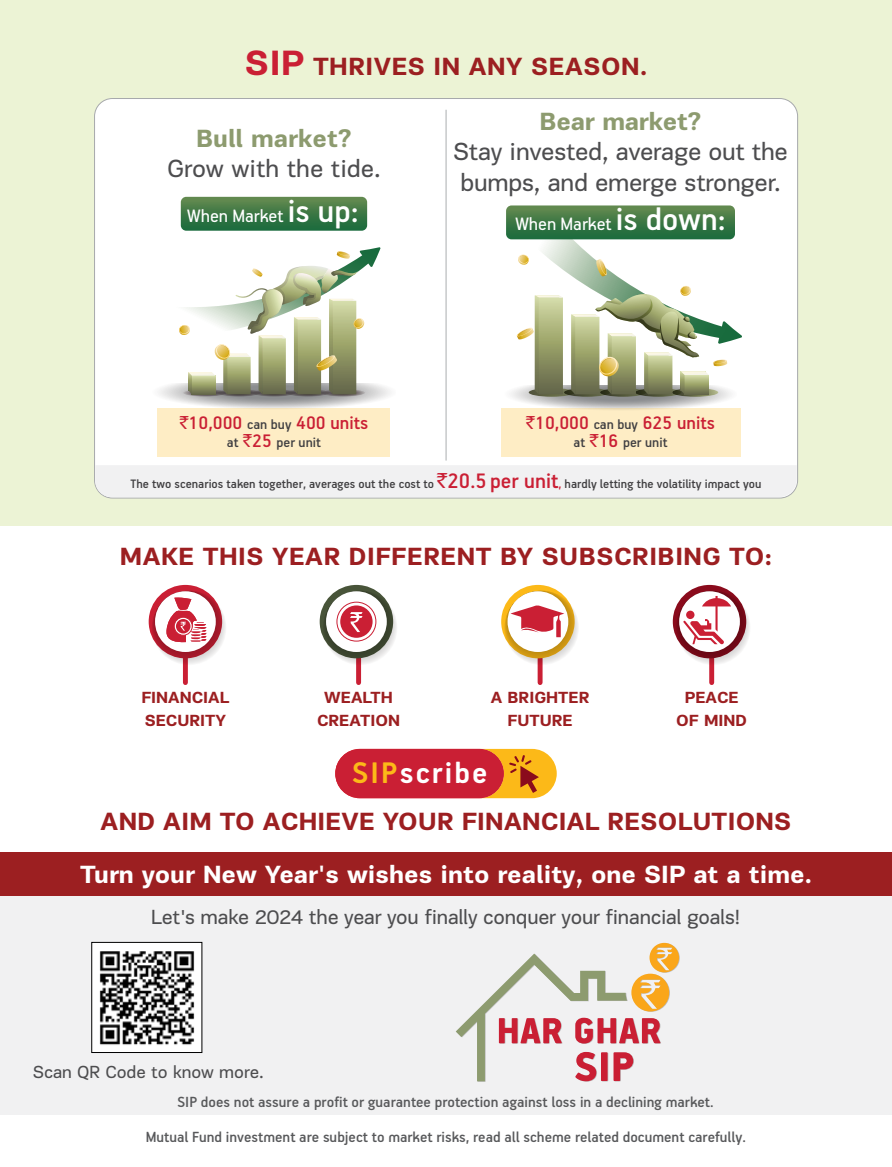
<style>
.page{position:relative;width:892px;height:1167px;background:#fff}
.page>*{position:absolute;margin:0;border:0;box-sizing:border-box;transform-origin:0 0}
.t1{font:700 33.45px "PF Handbook Pro";letter-spacing:.065em;color:#fff}
.t2{font:700 25.5px "PF Encore Sans Pro";letter-spacing:.02em;color:#9c1f21}
.t3{font:25.5px/30.6px "PF Encore Sans Pro";letter-spacing:-.01em;color:#4d4d4f}
.t4{font:700 25.5px "PF Encore Sans Pro";color:#fff}
.t5{font:700 25.5px "PF Encore Sans Pro";letter-spacing:-.005em;color:#8d9b6f}
.t6{font:21px "PF Encore Sans Pro";letter-spacing:-.01em;color:#4d4d4f}
.t7{font:500 20.25px "PF Handbook Pro";color:#ca1f34}
.t8{font:20.1px "PF Handbook Pro";color:#fff}
.t9{font:18px "PF Encore Sans Pro";color:#4d4d4f}
.t10{font:500 16.5px "PF Handbook Pro";color:#58595b}
.t11{font:700 16.5px/22.8px "PF Encore Sans Pro";color:#9c1f21;text-align:center}
.t12{font:500 15.3px "PF Handbook Pro";color:#414042}
.t13{font:500 13.65px "PF Handbook Pro";color:#414042}
.s1{font-size:36px;color:#ca1f34}
.s2{font-weight:500;font-size:35.55px}
.s3{font-family:"Rupee Foradian";font-weight:400;font-size:17.85px}
.s4{font-size:15.3px;color:#414042}
.s5{font-family:"Rupee Foradian";font-weight:400;font-size:17.85px;color:#ca1f34}
.s6{font-size:20.25px;color:#ca1f34}
.s7{font-family:"Rupee Foradian";font-weight:400;font-size:20.55px;color:#ca1f34}
.s8{font-size:23.4px;color:#ca1f34}
.s9{color:#ca1f34}
.s10{color:#fcb918}
</style>
<div class="page">
<div style="left:0;top:0;width:891px;height:525px;background:#ecf3d5"></div>
<div style="left:0;top:853px;width:891px;height:262px;background:#f1f1f2"></div>
<div style="left:0;top:853px;width:891px;height:43px;background:#9c1f21"></div>
<div style="left:335px;top:749px;width:169px;height:49px;background:#ca1f34;border-radius:25px"></div>
<svg style="left:483px;top:749px;width:73px;height:49px"></svg>
<div style="left:537px;top:658px;width:5px;height:25px;background:#ca1f34"></div>
<div style="left:501px;top:585px;width:73px;height:73px;background:#fcb918;border-radius:50%"></div>
<svg style="left:504px;top:591px;width:74px;height:74px"></svg>
<div style="left:709px;top:658px;width:5px;height:25px;background:#ca1f34"></div>
<svg style="left:672px;top:585px;width:74px;height:73px"></svg>
<svg style="left:676px;top:591px;width:74px;height:74px"></svg>
<div style="left:686px;top:611px;width:8px;height:8px;background:#ca1f34;border-radius:50%"></div>
<div style="left:356px;top:658px;width:5px;height:25px;background:#ca1f34"></div>
<svg style="left:319px;top:585px;width:74px;height:73px"></svg>
<svg style="left:323px;top:591px;width:74px;height:74px"></svg>
<div style="left:183px;top:658px;width:5px;height:25px;background:#ca1f34"></div>
<div style="left:149px;top:585px;width:73px;height:73px;background:#ca1f34;border-radius:50%"></div>
<svg style="left:152px;top:591px;width:74px;height:74px"></svg>
<svg style="left:456px;top:943px;width:223px;height:139px"></svg>
<div style="left:94px;top:99px;width:703px;height:399px;background:#fff;border-radius:18px"></div>
<svg style="left:181px;top:197px;width:186px;height:34px;background:#3f7a47"></svg>
<div style="left:95px;top:465px;width:701px;height:32px;background:#f1f1f2"></div>
<hr style="left:445px;top:110px;width:1px;height:351px;background:#bcbec0">
<svg style="left:511px;top:394px;width:220px;height:14px"></svg>
<svg style="left:600px;top:388px;width:46px;height:9px"></svg>
<svg style="left:564px;top:388px;width:46px;height:9px"></svg>
<svg style="left:528px;top:388px;width:46px;height:9px"></svg>
<svg style="left:635px;top:388px;width:46px;height:9px"></svg>
<svg style="left:672px;top:388px;width:46px;height:9px"></svg>
<hr style="left:150px;top:412px;width:245px;height:1px;background:#2c4e78">
<svg style="left:160px;top:386px;width:231px;height:22px"></svg>
<svg style="left:251px;top:388px;width:45px;height:9px"></svg>
<svg style="left:216px;top:388px;width:45px;height:9px"></svg>
<svg style="left:182px;top:388px;width:45px;height:9px"></svg>
<svg style="left:285px;top:388px;width:44px;height:9px"></svg>
<svg style="left:321px;top:388px;width:44px;height:9px"></svg>
<svg style="left:159px;top:247px;width:221px;height:147px"></svg>
<svg style="left:506px;top:205px;width:236px;height:189px"></svg>
<div style="left:157px;top:408px;width:233px;height:48px;background:#feedc5"></div>
<div style="left:500px;top:408px;width:240px;height:48px;background:#feedc5"></div>
<div style="left:91px;top:942px;width:111px;height:111px;background:#fff;border:1px solid #000"></div>
<img style="left:99px;top:951px;width:96px;height:94px">
<h2 class="t2" style="left:245px;top:51px;width:404px"><span class="s1">SIP</span> THRIVES IN ANY SEASON.</h2>
<h2 class="t5" style="left:196px;top:122px;width:157px">Bull market?</h2>
<h2 class="t3" style="left:167px;top:154px;width:215px">Grow with the tide.</h2>
<p class="t8" style="left:187px;top:203px;width:173px">When Market <span class="s2">is up:</span></p>
<p class="t7" style="left:180px;top:411px;width:190px"><span class="s3">`</span>10,000 <span class="s4">can buy</span> 400 units</p>
<p class="t12" style="left:227px;top:433px;width:95px">at <span class="s5">`</span><span class="s6">25</span> per unit</p>
<h2 class="t5" style="left:539px;top:105px;width:163px">Bear market?</h2>
<h2 class="t3" style="left:453px;top:137px;width:336px">Stay invested, average out the bumps, and emerge stronger.</h2>
<p class="t8" style="left:515px;top:212px;width:212px">When Market <span class="s2">is down:</span></p>
<p class="t7" style="left:526px;top:410px;width:190px"><span class="s3">`</span>10,000 <span class="s4">can buy</span> 625 units</p>
<p class="t12" style="left:573px;top:433px;width:95px">at <span class="s5">`</span><span class="s6">16</span> per unit</p>
<p class="t13" style="left:131px;top:476px;width:632px">The two scenarios taken together, averages out the cost to <span class="s7">`</span><span class="s8">20.5 per unit</span><span class="s9">,</span> hardly letting the volatility impact you</p>
<h2 class="t2" style="left:120px;top:541px;width:653px">MAKE THIS YEAR DIFFERENT BY SUBSCRIBING TO:</h2>
<p class="t11" style="left:141px;top:686px;width:90px;text-align:left">FINANCIAL<br>SECURITY</p>
<p class="t11" style="left:317px;top:686px;width:85px">WEALTH<br>CREATION</p>
<p class="t11" style="left:490px;top:686px;width:100px">A BRIGHTER<br>FUTURE</p>
<p class="t11" style="left:676px;top:686px;width:72px">PEACE<br>OF MIND</p>
<h1 class="t1" style="left:352px;top:753px;width:137px"><span class="s10">SIP</span>scribe</h1>
<h2 class="t2" style="left:101px;top:805px;width:692px">AND AIM TO ACHIEVE YOUR FINANCIAL RESOLUTIONS</h2>
<h2 class="t4" style="left:80px;top:858px;width:733px">Turn your New Year's wishes into reality, one SIP at a time.</h2>
<p class="t6" style="left:151px;top:904px;width:591px">Let's make 2024 the year you finally conquer your financial goals!</p>
<p class="t9" style="left:33px;top:1061px;width:233px">Scan QR Code to know more.</p>
<p class="t10" style="left:177px;top:1092px;width:537px">SIP does not assure a profit or guarantee protection against loss in a declining market.</p>
<p class="t10" style="left:146px;top:1127px;width:601px">Mutual Fund investment are subject to market risks, read all scheme related document carefully.</p>
</div>
